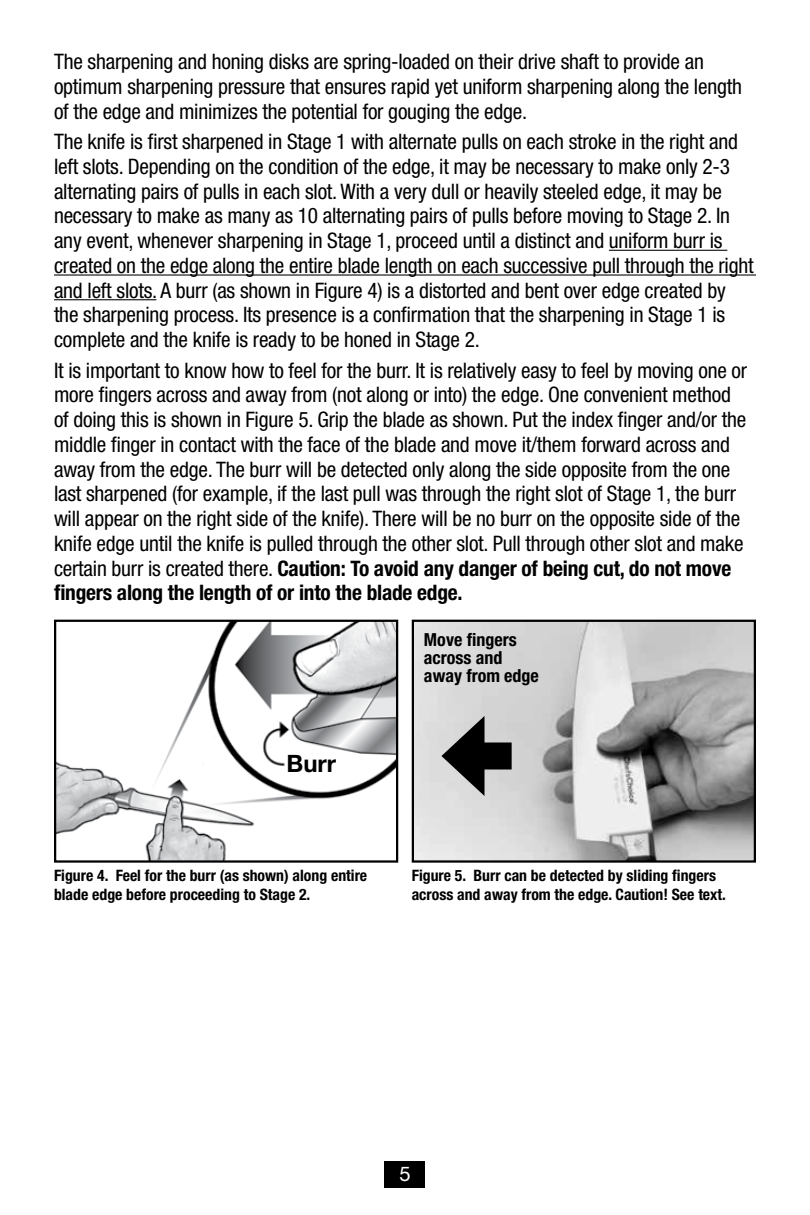
<style>
.page{position:relative;width:810px;height:1215px;background:#fff}
.page>*{position:absolute;margin:0;border:0;box-sizing:border-box;transform-origin:0 0}
.t1{font:700 23.85px "Helvetica Neue LT Std";color:#000}
.t2{font:condensed 21.38px/24.8px "Helvetica Neue LT Std";letter-spacing:-.01em;color:#000}
.t3{font:20.25px "Helvetica Neue LT Std";color:#fff}
.t4{font:700 condensed 18px/18px "Helvetica Neue LT Std";color:#000}
.t5{font:700 condensed 15.75px/19.1px "Helvetica Neue LT Std";color:#000}
.s1{font-weight:700}
</style>
<div class="page">
<hr style="left:609px;top:250px;width:118px;height:1px;background:#000">
<hr style="left:54px;top:274px;width:702px;height:2px;background:#000">
<hr style="left:54px;top:299px;width:102px;height:1px;background:#000">
<img style="left:57px;top:623px;width:338px;height:237px">
<div style="left:287px;top:754px;width:50px;height:20px;background:#fff"></div>
<div style="left:54px;top:620px;width:344px;height:243px;border:2px solid #000"></div>
<div style="left:385px;top:1161px;width:40px;height:27px;background:#000"></div>
<img style="left:415px;top:623px;width:338px;height:237px">
<div style="left:412px;top:620px;width:344px;height:243px;border:2px solid #000"></div>
<div style="left:468px;top:742px;width:44px;height:28px;background:#000"></div>
<svg style="left:441px;top:716px;width:44px;height:80px;background:#6e6e6e"></svg>
<p class="t2" style="left:54px;top:49px;width:689px">The sharpening and honing disks are spring-loaded on their drive shaft to provide an optimum sharpening pressure that ensures rapid yet uniform sharpening along the length of the edge and minimizes the potential for gouging the edge.</p>
<p class="t2" style="left:54px;top:129px;width:701px">The knife is first sharpened in Stage 1 with alternate pulls on each stroke in the right and left slots. Depending on the condition of the edge, it may be necessary to make only 2-3 alternating pairs of pulls in each slot. With a very dull or heavily steeled edge, it may be necessary to make as many as 10 alternating pairs of pulls before moving to Stage 2. In any event, whenever sharpening in Stage 1, proceed until a distinct and uniform burr is created on the edge along the entire blade length on each successive pull through the right and left slots. A burr (as shown in Figure 4) is a distorted and bent over edge created by the sharpening process. Its presence is a confirmation that the sharpening in Stage 1 is complete and the knife is ready to be honed in Stage 2.</p>
<p class="t2" style="left:54px;top:357px;width:695px">It is important to know how to feel for the burr. It is relatively easy to feel by moving one or more fingers across and away from (not along or into) the edge. One convenient method of doing this is shown in Figure 5. Grip the blade as shown. Put the index finger and/or the middle finger in contact with the face of the blade and move it/them forward across and away from the edge. The burr will be detected only along the side opposite from the one last sharpened (for example, if the last pull was through the right slot of Stage 1, the burr will appear on the right side of the knife). There will be no burr on the opposite side of the knife edge until the knife is pulled through the other slot. Pull through other slot and make certain burr is created there. <span class="s1">Caution: To avoid any danger of being cut, do not move fingers along the length of or into the blade edge.</span></p>
<p class="t1" style="left:287px;top:749px;width:51px">Burr</p>
<p class="t5" style="left:54px;top:865px;width:315px">Figure 4. Feel for the burr (as shown) along entire blade edge before proceeding to Stage 2.</p>
<p class="t4" style="left:424px;top:630px;width:117px">Move fingers across and away from edge</p>
<p class="t5" style="left:412px;top:865px;width:316px">Figure 5. Burr can be detected by sliding fingers across and away from the edge. Caution! See text.</p>
<p class="t3" style="left:399px;top:1162px;width:13px">5</p>
</div>
